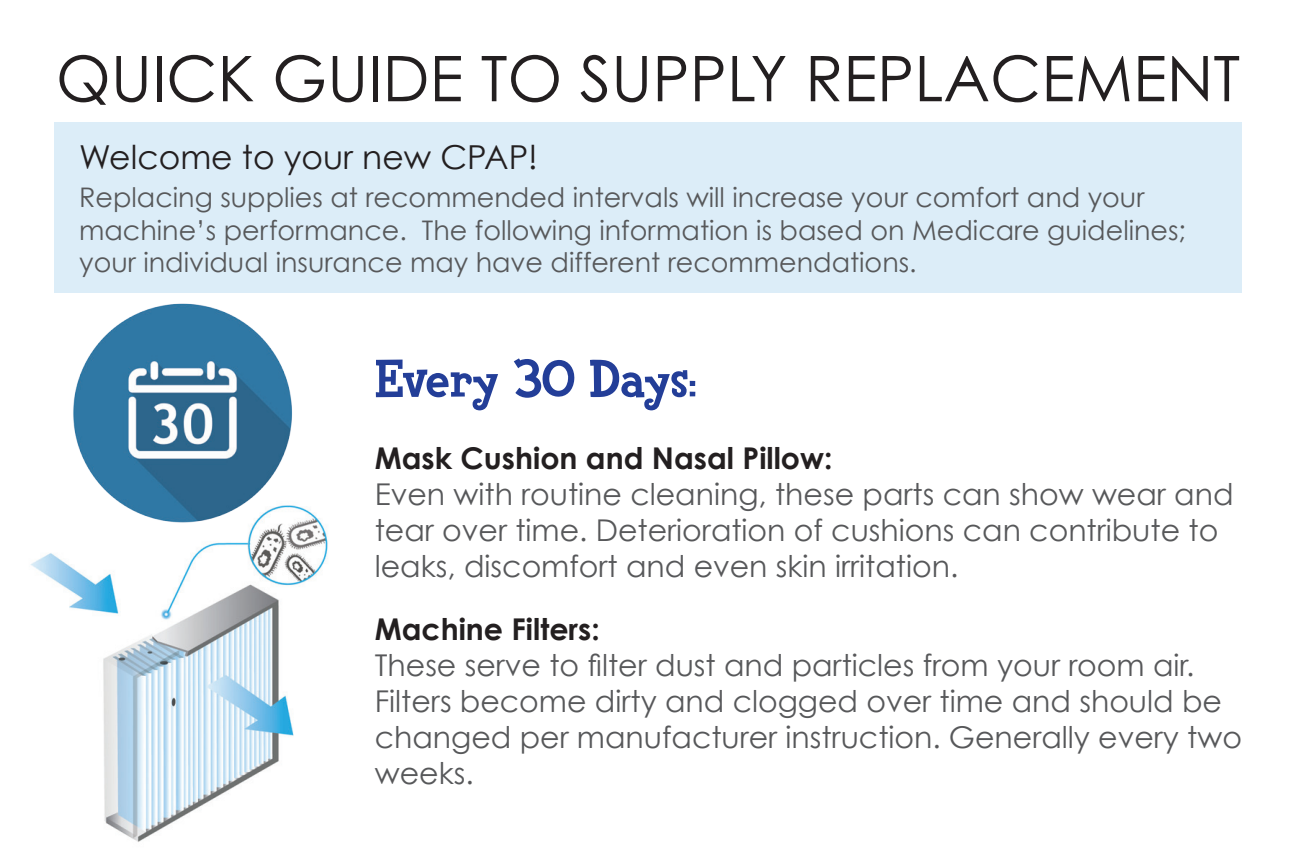
<style>
.page{position:relative;width:1296px;height:864px;background:#fff}
.page>*{position:absolute;margin:0;border:0;box-sizing:border-box;transform-origin:0 0}
.t1{font:63px "Century Gothic";color:#231f20}
.t2{font:800 54px "Fink";letter-spacing:-.015em;color:#233e98}
.t3{font:33px "Century Gothic";color:#231f20}
.t4{font:30px/36px "Century Gothic";color:#57585a}
.t5{font:700 30px "Century Gothic";color:#231f20}
.t6{font:27px/32.4px "Century Gothic";color:#57585a}
</style>
<div class="page">
<div style="left:54px;top:122px;width:1188px;height:171px;background:#dcedf8"></div>
<img style="left:30px;top:526px;width:298px;height:316px">
<img style="left:73px;top:303px;width:250px;height:223px">
<h1 class="t1" style="left:56px;top:40px;width:1186px">QUICK GUIDE TO SUPPLY REPLACEMENT</h1>
<p class="t3" style="left:79px;top:137px;width:460px">Welcome to your new CPAP!</p>
<p class="t6" style="left:79px;top:181px;width:1108px">Replacing supplies at recommended intervals will increase your comfort and your machine’s performance. The following information is based on Medicare guidelines; your individual insurance may have different recommendations.</p>
<h2 class="t2" style="left:375px;top:345px;width:323px">Every 30 Days:</h2>
<p class="t5" style="left:375px;top:439px;width:459px">Mask Cushion and Nasal Pillow:</p>
<p class="t4" style="left:375px;top:476px;width:860px">Even with routine cleaning, these parts can show wear and tear over time. Deterioration of cushions can contribute to leaks, discomfort and even skin irritation.</p>
<p class="t5" style="left:375px;top:610px;width:227px">Machine Filters:</p>
<p class="t4" style="left:375px;top:647px;width:869px">These serve to filter dust and particles from your room air.<br>Filters become dirty and clogged over time and should be changed per manufacturer instruction. Generally every two weeks.</p>
</div>
